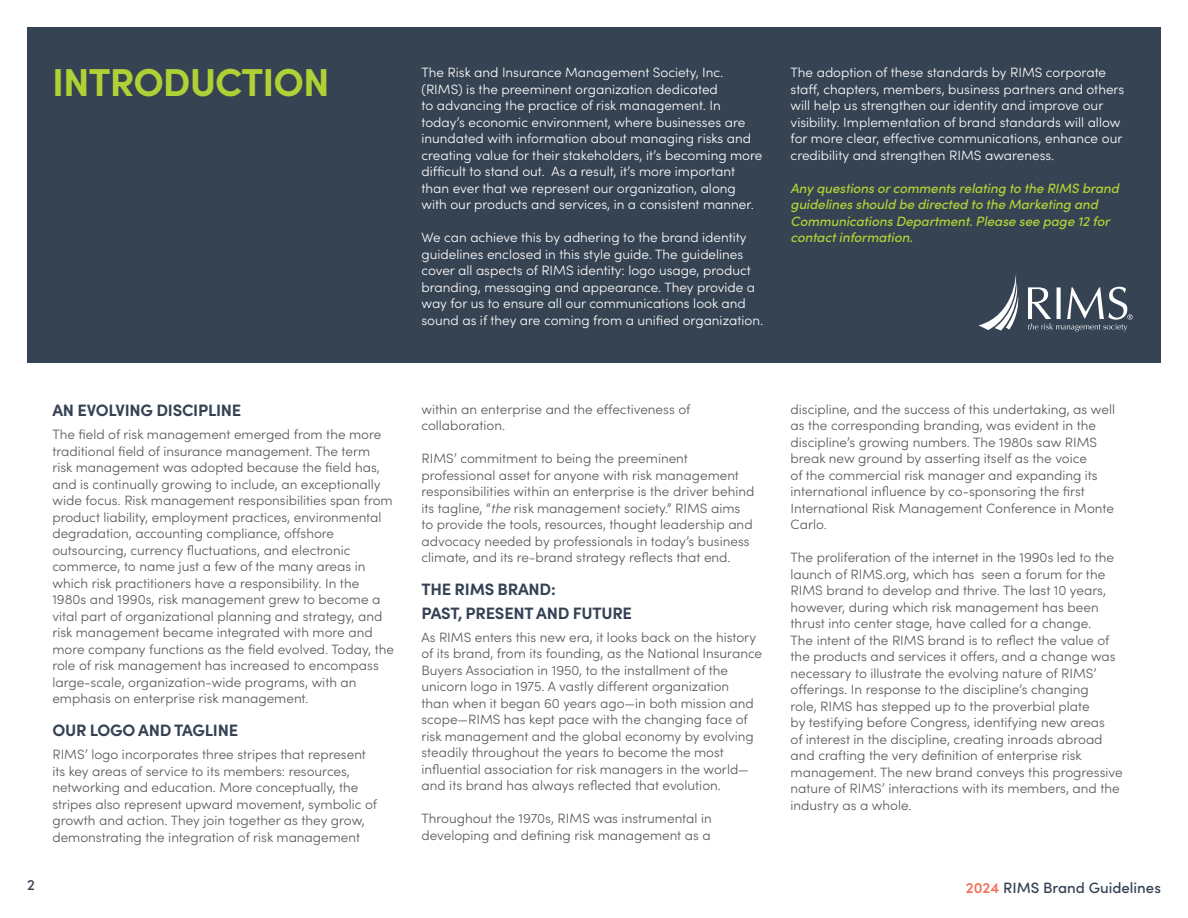
<style>
.page{position:relative;width:1188px;height:918px;background:#fff}
.page>*{position:absolute;margin:0;border:0;box-sizing:border-box;transform-origin:0 0}
.t1{font:700 39px "Sofia Pro";letter-spacing:-.025em;color:#b0d136}
.t2{font:700 16.5px "Sofia Pro";letter-spacing:-.015em;color:#364254}
.t3{font:500 15px "Sofia Pro";color:#364254}
.t4{font:300 13.5px/16.5px "Sofia Pro";color:#57585a}
.t5{font:300 13.5px/16.5px "Sofia Pro";color:#fff}
.t6{font:italic 500 13.5px/16.5px "Sofia Pro";letter-spacing:-.01em;color:#b0d136}
.s1{font-style:italic}
.s2{font-weight:600;color:#f2735c}
</style>
<div class="page">
<div style="left:27px;top:27px;width:1134px;height:336px;background:#364353"></div>
<svg style="left:978px;top:275px;width:41px;height:56px"></svg>
<svg style="left:1028px;top:287px;width:105px;height:45px"></svg>
<p class="t1" style="left:52px;top:52px;width:279px">INTRODUCTION</p>
<p class="t5" style="left:421px;top:63px;width:343px">The Risk and Insurance Management Society, Inc. (RIMS) is the preeminent organization dedicated<br>to advancing the practice of risk management. In today’s economic environment, where businesses are inundated with information about managing risks and creating value for their stakeholders, it’s becoming more difficult to stand out. As a result, it’s more important than ever that we represent our organization, along with our products and services, in a consistent manner.</p>
<p class="t5" style="left:421px;top:228px;width:343px">We can achieve this by adhering to the brand identity guidelines enclosed in this style guide. The guidelines cover all aspects of RIMS identity: logo usage, product branding, messaging and appearance. They provide a way for us to ensure all our communications look and sound as if they are coming from a unified organization.</p>
<p class="t5" style="left:791px;top:63px;width:335px">The adoption of these standards by RIMS corporate staff, chapters, members, business partners and others will help us strengthen our identity and improve our visibility. Implementation of brand standards will allow for more clear, effective communications, enhance our credibility and strengthen RIMS awareness.</p>
<p class="t6" style="left:791px;top:179px;width:330px">Any questions or comments relating to the RIMS brand guidelines should be directed to the Marketing and Communications Department. Please see page 12 for contact information.</p>
<p class="t2" style="left:52px;top:397px;width:190px">AN EVOLVING DISCIPLINE</p>
<p class="t4" style="left:52px;top:425px;width:343px">The field of risk management emerged from the more traditional field of insurance management. The term<br>risk management was adopted because the field has, and is continually growing to include, an exceptionally wide focus. Risk management responsibilities span from product liability, employment practices, environmental degradation, accounting compliance, offshore outsourcing, currency fluctuations, and electronic commerce, to name just a few of the many areas in which risk practitioners have a responsibility. In the 1980s and 1990s, risk management grew to become a vital part of organizational planning and strategy, and risk management became integrated with more and more company functions as the field evolved. Today, the role of risk management has increased to encompass large-scale, organization-wide programs, with an emphasis on enterprise risk management.</p>
<p class="t2" style="left:52px;top:718px;width:187px">OUR LOGO AND TAGLINE</p>
<p class="t4" style="left:52px;top:746px;width:326px">RIMS’ logo incorporates three stripes that represent its key areas of service to its members: resources, networking and education. More conceptually, the stripes also represent upward movement, symbolic of growth and action. They join together as they grow, demonstrating the integration of risk management</p>
<p class="t4" style="left:421px;top:400px;width:270px">within an enterprise and the effectiveness of collaboration.</p>
<p class="t4" style="left:421px;top:450px;width:334px">RIMS’ commitment to being the preeminent professional asset for anyone with risk management responsibilities within an enterprise is the driver behind its tagline, “<span class="s1">the</span> risk management society.” RIMS aims to provide the tools, resources, thought leadership and advocacy needed by professionals in today’s business climate, and its re-brand strategy reflects that end.</p>
<p class="t2" style="left:422px;top:577px;width:136px">THE RIMS BRAND:</p>
<p class="t2" style="left:422px;top:600px;width:212px">PAST, PRESENT AND FUTURE</p>
<p class="t4" style="left:421px;top:628px;width:342px">As RIMS enters this new era, it looks back on the history of its brand, from its founding, as the National Insurance Buyers Association in 1950, to the installment of the unicorn logo in 1975. A vastly different organization<br>than when it began 60 years ago—in both mission and scope—RIMS has kept pace with the changing face of risk management and the global economy by evolving steadily throughout the years to become the most influential association for risk managers in the world— and its brand has always reflected that evolution.</p>
<p class="t4" style="left:421px;top:810px;width:292px">Throughout the 1970s, RIMS was instrumental in developing and defining risk management as a</p>
<p class="t4" style="left:791px;top:400px;width:326px">discipline, and the success of this undertaking, as well as the corresponding branding, was evident in the discipline’s growing numbers. The 1980s saw RIMS break new ground by asserting itself as the voice<br>of the commercial risk manager and expanding its international influence by co-sponsoring the first International Risk Management Conference in Monte Carlo.</p>
<p class="t4" style="left:791px;top:549px;width:334px">The proliferation of the internet in the 1990s led to the launch of RIMS.org, which has seen a forum for the RIMS brand to develop and thrive. The last 10 years, however, during which risk management has been thrust into center stage, have called for a change.<br>The intent of the RIMS brand is to reflect the value of the products and services it offers, and a change was necessary to illustrate the evolving nature of RIMS’ offerings. In response to the discipline’s changing<br>role, RIMS has stepped up to the proverbial plate<br>by testifying before Congress, identifying new areas<br>of interest in the discipline, creating inroads abroad and crafting the very definition of enterprise risk management. The new brand conveys this progressive nature of RIMS’ interactions with its members, and the industry as a whole.</p>
<p class="t3" style="left:27px;top:874px;width:9px">2</p>
<p class="t3" style="left:966px;top:876px;width:197px"><span class="s2">2024</span> RIMS Brand Guidelines</p>
</div>
